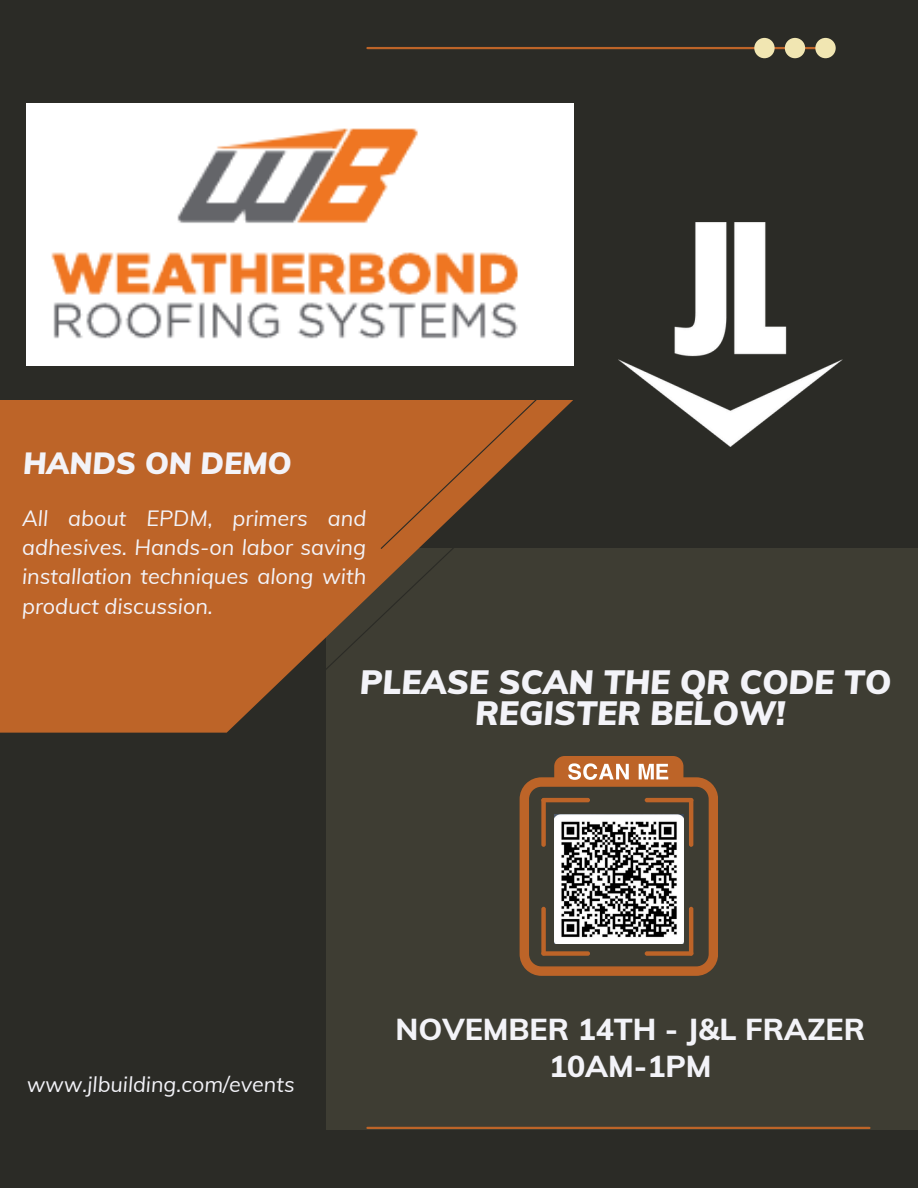
<style>
.page{position:relative;width:918px;height:1188px;background:#2b2b26}
.page>*{position:absolute;margin:0;border:0;box-sizing:border-box;transform-origin:0 0}
.t1{font:italic 900 33px/31.5px "Muli";color:#f3f3f8;text-align:center}
.t2{font:800 30.3px/37.2px "Muli";color:#f3f3f8;text-align:center}
.t3{font:italic 900 30px "Muli";color:#f3f3f8}
.t4{font:italic 21.6px/29.2px "Muli";color:#f3f3f8;text-align:justify}
.t5{font:italic 21.45px "Muli";color:#f3f3f8}
</style>
<div class="page">
<div style="left:327px;top:548px;width:591px;height:581px;background:#3e3d33"></div>
<div style="left:0;top:400px;width:380px;height:333px;background:#bd6428"></div>
<svg style="left:250px;top:541px;width:202px;height:201px"></svg>
<svg style="left:380px;top:256px;width:239px;height:294px"></svg>
<hr style="left:367px;top:47px;width:465px;height:2px;background:#bd6428">
<hr style="left:367px;top:1127px;width:502px;height:2px;background:#bd6428">
<svg style="left:754px;top:38px;width:81px;height:20px"></svg>
<img style="left:27px;top:103px;width:546px;height:263px">
<img style="left:619px;top:222px;width:224px;height:224px">
<svg style="left:520px;top:756px;width:198px;height:220px"></svg>
<hr style="left:541px;top:798px;width:49px;height:4px;background:#bd6428;border-radius:2px">
<div style="left:541px;top:798px;width:5px;height:49px;background:#bd6428;border-radius:2px"></div>
<hr style="left:645px;top:798px;width:48px;height:4px;background:#bd6428;border-radius:2px">
<hr style="left:689px;top:798px;width:4px;height:49px;background:#bd6428;border-radius:2px">
<div style="left:541px;top:951px;width:49px;height:5px;background:#bd6428;border-radius:2px"></div>
<div style="left:541px;top:907px;width:5px;height:48px;background:#bd6428;border-radius:2px"></div>
<div style="left:645px;top:951px;width:48px;height:5px;background:#bd6428;border-radius:2px"></div>
<hr style="left:689px;top:907px;width:4px;height:48px;background:#bd6428;border-radius:2px">
<img style="left:554px;top:814px;width:130px;height:130px">
<h1 class="t3" style="left:23px;top:443px;width:270px">HANDS ON DEMO</h1>
<p class="t4" style="left:22px;top:503px;width:346px">All about EPDM, primers and adhesives. Hands-on labor saving installation techniques along with product discussion.</p>
<p class="t1" style="left:360px;top:666px;width:533px">PLEASE SCAN THE QR CODE TO<br>REGISTER BELOW!</p>
<h1 class="t5" style="left:27px;top:1070px;width:269px">www.jlbuilding.com/events</h1>
<p class="t2" style="left:396px;top:1010px;width:471px">NOVEMBER 14TH - J&amp;L FRAZER<br>10AM-1PM</p>
</div>
